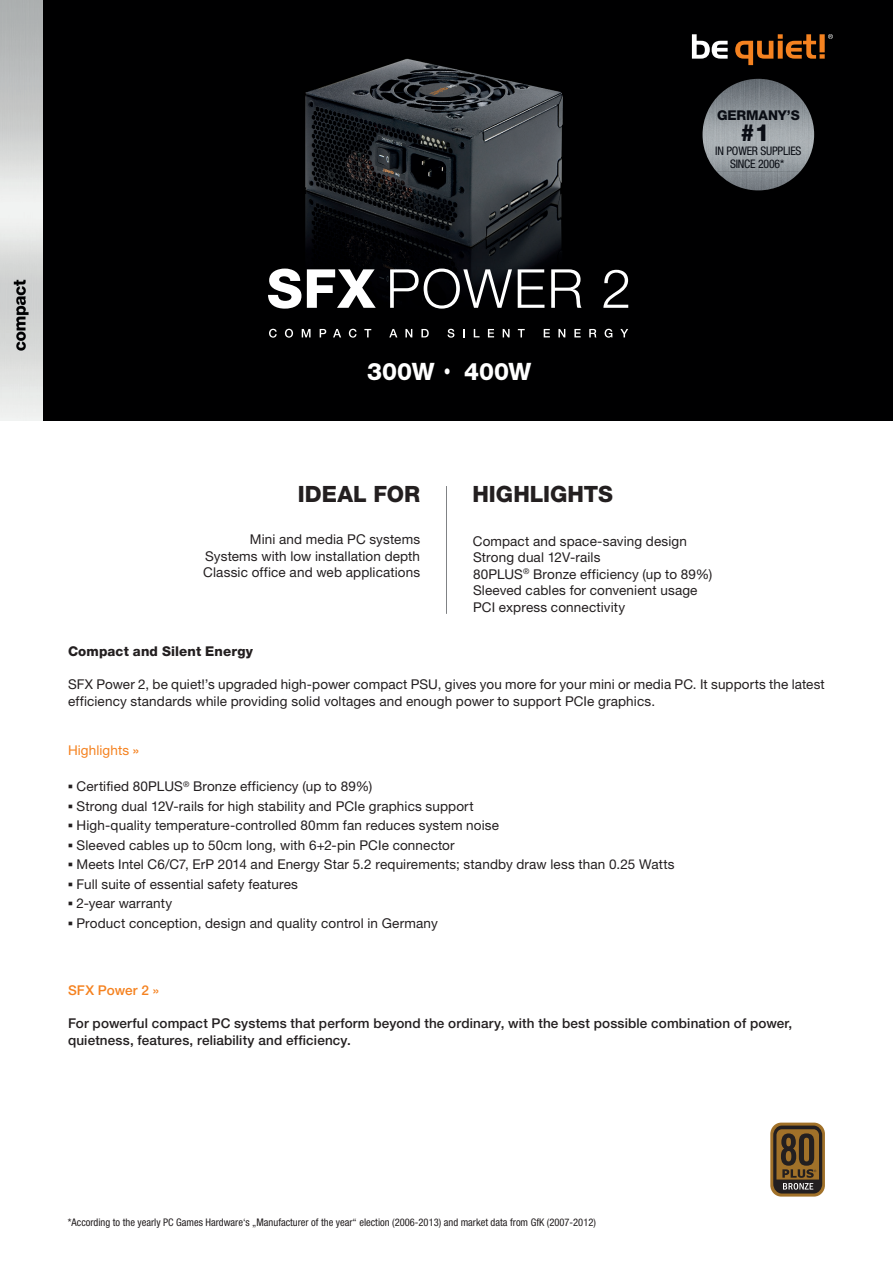
<style>
.page{position:relative;width:893px;height:1263px;background:#fff}
.page>*{position:absolute;margin:0;border:0;box-sizing:border-box;transform-origin:0 0}
.t1{font:800 24px "Helvetica Neue LT Pro";letter-spacing:-.005em;color:#fff}
.t2{font:800 23.7px "Helvetica Neue LT Pro";color:#0a0d14}
.t3{font:800 22.5px "Helvetica Neue LT Pro";color:#231f20}
.t4{font:13.5px/16.5px "Helvetica Neue LT Pro";letter-spacing:.01em;color:#231f20}
.t5{font:500 13.5px/16.5px "Helvetica Neue LT Pro";letter-spacing:.01em;color:#231f20}
.t6{font:800 13.5px "Helvetica Neue LT Pro";letter-spacing:.01em;color:#231f20}
.t7{font:13.5px "Helvetica Neue LT Pro";letter-spacing:.01em;color:#f58220}
.t8{font:500 13.5px "Helvetica Neue LT Pro";letter-spacing:.005em;color:#f58220}
.t9{font:800 13.5px "Helvetica Neue LT Pro";letter-spacing:-.01em;color:#0a0d14}
.t10{font:condensed 11.85px/13.5px "Helvetica Neue LT Pro";letter-spacing:-.015em;color:#0a0d14;text-align:center}
.t11{font:condensed 10.5px "Helvetica Neue LT Pro";color:#231f20}
.s1{font-family:"Arial Narrow";font-weight:400}
.s2{font-weight:500}
.s3{font-family:"Franklin Gothic";font-weight:500}
</style>
<div class="page">
<div style="left:0;top:0;width:893px;height:421px;background:#000001"></div>
<svg style="left:692px;top:34px;width:36px;height:25px"></svg>
<svg style="left:735px;top:34px;width:98px;height:31px"></svg>
<img style="left:272px;top:58px;width:353px;height:280px">
<svg style="left:390px;top:269px;width:122px;height:40px"></svg>
<svg style="left:518px;top:269px;width:26px;height:39px"></svg>
<svg style="left:551px;top:269px;width:31px;height:39px"></svg>
<svg style="left:603px;top:270px;width:25px;height:38px"></svg>
<svg style="left:268px;top:269px;width:33px;height:40px"></svg>
<svg style="left:307px;top:269px;width:69px;height:39px"></svg>
<svg style="left:269px;top:329px;width:8px;height:9px"></svg>
<svg style="left:285px;top:329px;width:8px;height:9px"></svg>
<svg style="left:302px;top:329px;width:9px;height:8px"></svg>
<svg style="left:320px;top:329px;width:6px;height:8px"></svg>
<svg style="left:333px;top:329px;width:8px;height:8px"></svg>
<svg style="left:349px;top:329px;width:8px;height:9px"></svg>
<svg style="left:364px;top:329px;width:7px;height:8px"></svg>
<svg style="left:389px;top:329px;width:8px;height:8px"></svg>
<svg style="left:405px;top:329px;width:7px;height:8px"></svg>
<svg style="left:421px;top:329px;width:8px;height:8px"></svg>
<svg style="left:447px;top:329px;width:7px;height:9px"></svg>
<svg style="left:463px;top:329px;width:2px;height:8px"></svg>
<svg style="left:474px;top:329px;width:6px;height:8px"></svg>
<svg style="left:488px;top:329px;width:6px;height:8px"></svg>
<svg style="left:503px;top:329px;width:7px;height:8px"></svg>
<svg style="left:518px;top:329px;width:7px;height:8px"></svg>
<svg style="left:544px;top:329px;width:6px;height:8px"></svg>
<svg style="left:558px;top:329px;width:7px;height:8px"></svg>
<svg style="left:574px;top:329px;width:7px;height:8px"></svg>
<svg style="left:589px;top:329px;width:7px;height:8px"></svg>
<svg style="left:605px;top:329px;width:7px;height:9px"></svg>
<svg style="left:620px;top:329px;width:8px;height:8px"></svg>
<img style="left:0;top:0;width:42px;height:421px">
<img style="left:717px;top:172px;width:21px;height:15px">
<hr style="left:446px;top:486px;width:1px;height:128px;background:#808285">
<svg style="left:770px;top:1122px;width:55px;height:74px"></svg>
<svg style="left:773px;top:1125px;width:49px;height:68px;background:#5e482a"></svg>
<h1 class="t1" style="left:367px;top:358px;width:166px">300W <span class="s1">•</span> 400W</h1>
<p class="t9" style="left:717px;top:107px;width:84px">GERMANY’S</p>
<h2 class="t2" style="left:740px;top:118px;width:31px">#1</h2>
<p class="t10" style="left:715px;top:143px;width:88px">IN POWER SUPPLIES<br>SINCE 2006*</p>
<h3 class="t3" style="left:298px;top:481px;width:124px">IDEAL FOR</h3>
<h3 class="t3" style="left:472px;top:481px;width:142px">HIGHLIGHTS</h3>
<p class="t4" style="left:203px;top:531px;width:218px;text-align:justify;text-indent:47px">Mini and media PC systems Systems with low installation depth Classic office and web applications</p>
<p class="t4" style="left:473px;top:532px;width:241px">Compact and space-saving design<br>Strong dual 12V-rails<br>80PLUS<sup>®</sup> Bronze efficiency (up to 89%)<br>Sleeved cables for convenient usage<br>PCI express connectivity</p>
<p class="t6" style="left:68px;top:643px;width:186px">Compact and Silent Energy</p>
<p class="t4" style="left:68px;top:676px;width:758px">SFX Power 2, be quiet!’s upgraded high-power compact PSU, gives you more for your mini or media PC. It supports the latest efficiency standards while providing solid voltages and enough power to support PCIe graphics.</p>
<p class="t7" style="left:68px;top:742px;width:73px">Highlights <span class="s2">»</span></p>
<p class="t4" style="left:68px;top:778px;width:306px"><span class="s3">▪</span> Certified 80PLUS<sup>®</sup> Bronze efficiency (up to 89%)</p>
<p class="t4" style="left:68px;top:797px;width:407px"><span class="s3">▪</span> Strong dual 12V-rails for high stability and PCIe graphics support</p>
<p class="t4" style="left:68px;top:817px;width:432px"><span class="s3">▪</span> High-quality temperature-controlled 80mm fan reduces system noise</p>
<p class="t4" style="left:68px;top:836px;width:388px"><span class="s3">▪</span> Sleeved cables up to 50cm long, with 6+2-pin PCIe connector</p>
<p class="t4" style="left:68px;top:856px;width:608px"><span class="s3">▪</span> Meets Intel C6/C7, ErP 2014 and Energy Star 5.2 requirements; standby draw less than 0.25 Watts</p>
<p class="t4" style="left:68px;top:875px;width:231px"><span class="s3">▪</span> Full suite of essential safety features</p>
<p class="t4" style="left:68px;top:895px;width:106px"><span class="s3">▪</span> 2-year warranty</p>
<p class="t4" style="left:68px;top:914px;width:371px"><span class="s3">▪</span> Product conception, design and quality control in Germany</p>
<p class="t8" style="left:68px;top:982px;width:92px">SFX Power 2 »</p>
<p class="t5" style="left:68px;top:1015px;width:726px">For powerful compact PC systems that perform beyond the ordinary, with the best possible combination of power, quietness, features, reliability and efficiency.</p>
<p class="t11" style="left:68px;top:1216px;width:529px">*According to the yearly PC Games Hardware‘s „Manufacturer of the year“ election (2006-2013) and market data from GfK (2007-2012)</p>
</div>
